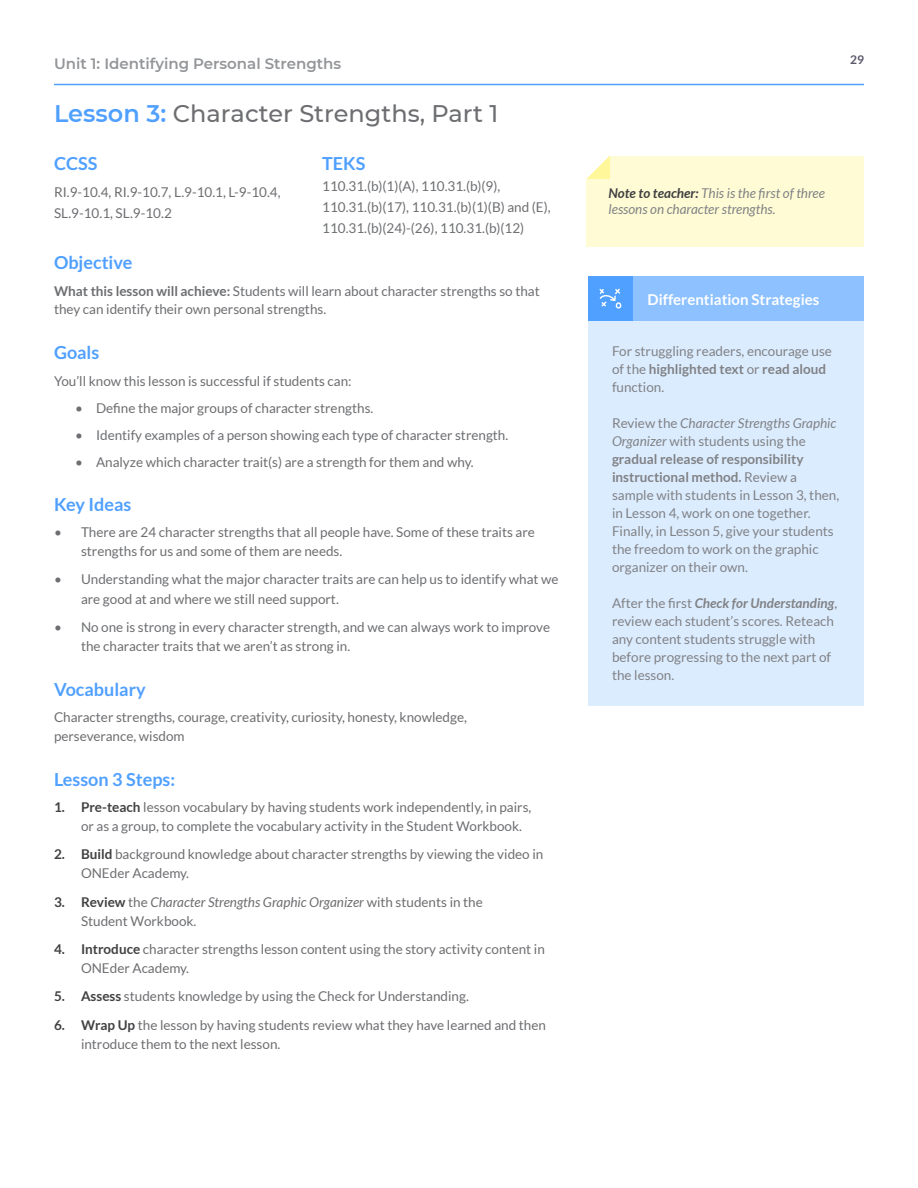
<style>
.page{position:relative;width:918px;height:1188px;background:#fff}
.page>*{position:absolute;margin:0;border:0;box-sizing:border-box;transform-origin:0 0}
.t1{font:500 24px "Montserrat";color:#6d6e71}
.t2{font:700 18px "Lato";color:#50a0ff}
.t3{font:600 15px "Montserrat";color:#939598}
.t4{font:700 15px "Lato";color:#fff}
.t5{font:13.5px/19.2px "Lato";color:#6d6e71}
.t6{font:13.5px/18px "Lato";color:#808285}
.t7{font:italic 13.5px/16.2px "Lato";color:#808285}
.t8{font:700 12px "Lato";color:#59586b}
.s1{font-weight:600;color:#50a0ff}
.s2{font-weight:700}
.s3{font-weight:700;color:#414042}
.s4{font-style:italic}
.s5{font-weight:700;font-style:italic}
</style>
<div class="page">
<hr style="left:54px;top:84px;width:810px;height:1px;background:#50a0ff">
<div style="left:588px;top:277px;width:276px;height:429px;background:#dcecff"></div>
<div style="left:632px;top:277px;width:232px;height:44px;background:#8dc1ff"></div>
<div style="left:588px;top:277px;width:44px;height:44px;background:#50a0ff"></div>
<svg style="left:600px;top:289px;width:21px;height:20px"></svg>
<div style="left:587px;top:156px;width:277px;height:91px;background:#fffcd5"></div>
<svg style="left:586px;top:155px;width:24px;height:30px"></svg>
<p class="t3" style="left:54px;top:54px;width:289px">Unit 1: Identifying Personal Strengths</p>
<h1 class="t1" style="left:54px;top:99px;width:446px"><span class="s1">Lesson 3:</span> Character Strengths, Part 1</h1>
<h2 class="t2" style="left:54px;top:152px;width:45px">CCSS</h2>
<p class="t5" style="left:54px;top:181px;width:228px;line-height:21px">RI.9-10.4, RI.9-10.7, L.9-10.1, L-9-10.4,<br>SL.9-10.1, SL.9-10.2</p>
<h2 class="t2" style="left:54px;top:251px;width:80px">Objective</h2>
<p class="t5" style="left:54px;top:281px;width:487px;line-height:18px"><span class="s2">What this lesson will achieve:</span> Students will learn about character strengths so that they can identify their own personal strengths.</p>
<h2 class="t2" style="left:54px;top:341px;width:47px">Goals</h2>
<p class="t5" style="left:54px;top:371px;width:299px">You’ll know this lesson is successful if students can:</p>
<p class="t5" style="left:75px;top:398px;width:300px">• Define the major groups of character strengths.</p>
<p class="t5" style="left:75px;top:425px;width:435px">• Identify examples of a person showing each type of character strength.</p>
<p class="t5" style="left:75px;top:452px;width:400px">• Analyze which character trait(s) are a strength for them and why.</p>
<h2 class="t2" style="left:322px;top:152px;width:45px">TEKS</h2>
<p class="t5" style="left:322px;top:175px;width:230px;line-height:21px">110.31.(b)(1)(A), 110.31.(b)(9),<br>110.31.(b)(17), 110.31.(b)(1)(B) and (E),<br>110.31.(b)(24)-(26), 110.31.(b)(12)</p>
<h2 class="t2" style="left:54px;top:493px;width:79px">Key Ideas</h2>
<p class="t5" style="left:81px;top:522px;width:455px;text-indent:-27px">• There are 24 character strengths that all people have. Some of these traits are strengths for us and some of them are needs.</p>
<p class="t5" style="left:81px;top:570px;width:479px;text-indent:-27px">• Understanding what the major character traits are can help us to identify what we are good at and where we still need support.</p>
<p class="t5" style="left:81px;top:617px;width:471px;text-indent:-27px">• No one is strong in every character strength, and we can always work to improve the character traits that we aren’t as strong in.</p>
<h2 class="t2" style="left:54px;top:678px;width:93px">Vocabulary</h2>
<p class="t5" style="left:54px;top:707px;width:414px">Character strengths, courage, creativity, curiosity, honesty, knowledge, perseverance, wisdom</p>
<h2 class="t2" style="left:54px;top:768px;width:123px">Lesson 3 Steps:</h2>
<p class="t5" style="left:81px;top:797px;width:452px;text-indent:-27px"><span class="s3">1. Pre-teach</span> lesson vocabulary by having students work independently, in pairs, or as a group, to complete the vocabulary activity in the Student Workbook.</p>
<p class="t5" style="left:81px;top:844px;width:464px;text-indent:-27px"><span class="s3">2. Build</span> background knowledge about character strengths by viewing the video in<br>ONEder Academy.</p>
<p class="t5" style="left:81px;top:892px;width:403px;text-indent:-27px"><span class="s3">3. Review</span> the <span class="s4">Character Strengths Graphic Organizer</span> with students in the<br>Student Workbook.</p>
<p class="t5" style="left:81px;top:939px;width:465px;text-indent:-27px"><span class="s3">4. Introduce</span> character strengths lesson content using the story activity content in<br>ONEder Academy.</p>
<p class="t5" style="left:54px;top:987px;width:416px"><span class="s3">5. Assess</span> students knowledge by using the Check for Understanding.</p>
<p class="t5" style="left:81px;top:1015px;width:467px;text-indent:-27px"><span class="s3">6. Wrap Up</span> the lesson by having students review what they have learned and then introduce them to the next lesson.</p>
<p class="t8" style="left:850px;top:52px;width:15px">29</p>
<p class="t7" style="left:609px;top:185px;width:218px"><span class="s3">Note to teacher:</span> This is the first of three lessons on character strengths.</p>
<p class="t4" style="left:648px;top:290px;width:173px">Differentiation Strategies</p>
<p class="t6" style="left:612px;top:342px;width:221px">For struggling readers, encourage use of the <span class="s2">highlighted text</span> or <span class="s2">read aloud </span>function.</p>
<p class="t6" style="left:612px;top:414px;width:229px">Review the <span class="s4">Character Strengths Graphic Organizer</span> with students using the <span class="s2">gradual release of responsibility instructional method.</span> Review a sample with students in Lesson 3, then, in Lesson 4, work on one together.<br>Finally, in Lesson 5, give your students the freedom to work on the graphic organizer on their own.</p>
<p class="t6" style="left:612px;top:594px;width:227px">After the first <span class="s5">Check for Understanding</span>, review each student’s scores. Reteach any content students struggle with before progressing to the next part of the lesson.</p>
</div>
